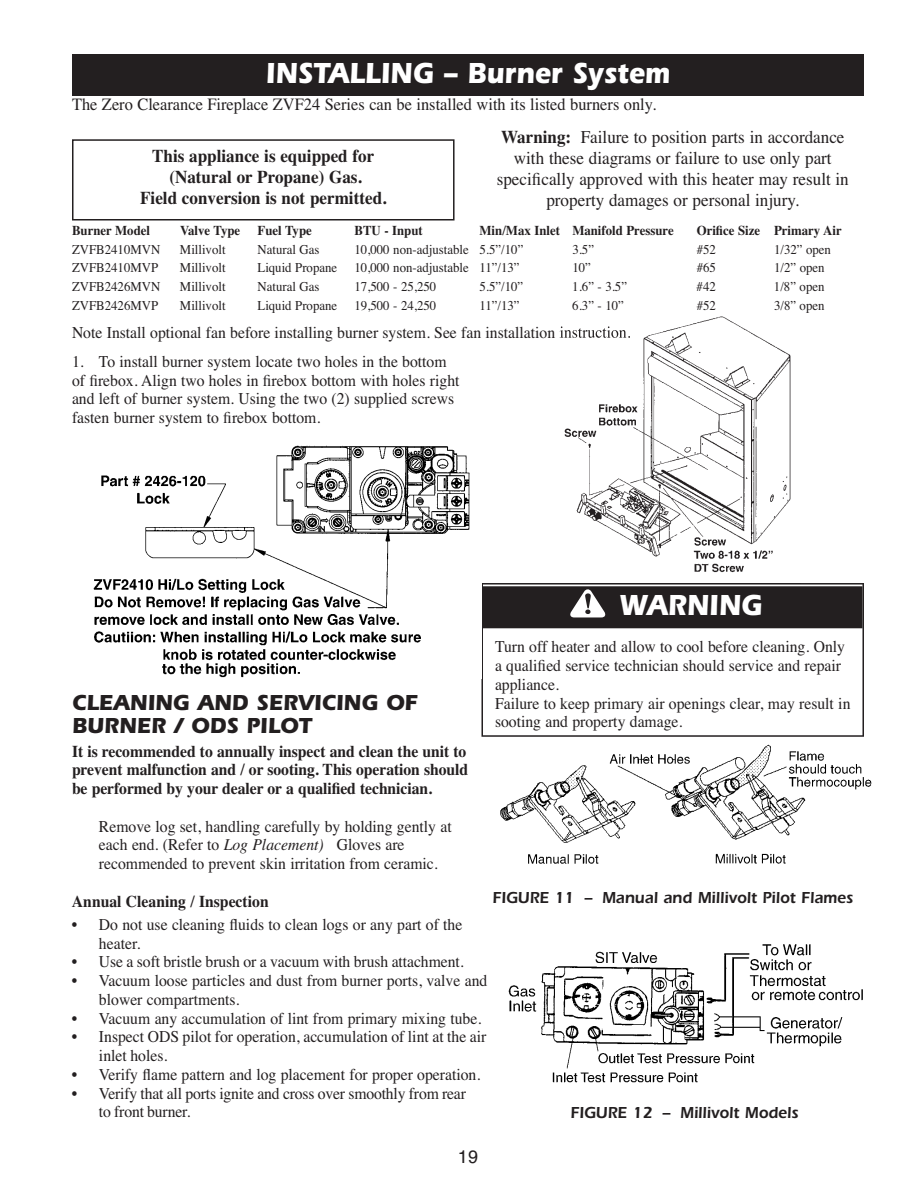
<style>
.page{position:relative;width:918px;height:1188px;background:#fff}
.page>*{position:absolute;margin:0;border:0;box-sizing:border-box;transform-origin:0 0}
.t1{font:700 30px "Itc Eras";color:#fff;scale:.9 1}
.t2{font:700 22.5px/23.2px "Itc Eras";color:#231f20;scale:.95 1}
.t3{font:18px/21px "Times";color:#231f20;text-align:center;scale:.95 1}
.t4{font:700 18px/21px "Times";color:#231f20;text-align:center;scale:.95 1}
.t5{font:18px "Helvetica";color:#231f20}
.t6{font:17.25px "Times";color:#231f20;scale:.95 1}
.t7{font:16.5px/18.8px "Times";color:#231f20;scale:.95 1}
.t8{font:700 16.5px/18.8px "Times";letter-spacing:-.005em;color:#231f20;text-align:justify;scale:.95 1}
.t9{font:600 16.5px "Itc Eras";color:#231f20;scale:.95 1}
.t10{font:13.5px "Times";color:#231f20;scale:.95 1}
.t11{font:700 13.5px "Times";color:#231f20;scale:.95 1}
.s1{font-weight:700}
.s2{font-style:italic}
</style>
<div class="page">
<div style="left:72px;top:54px;width:792px;height:42px;background:#231f20"></div>
<img style="left:500px;top:744px;width:372px;height:120px">
<img style="left:508px;top:944px;width:355px;height:139px">
<svg style="left:481px;top:583px;width:383px;height:154px"></svg>
<div style="left:483px;top:586px;width:379px;height:42px;background:#231f20"></div>
<svg style="left:570px;top:589px;width:36px;height:28px"></svg>
<div style="left:72px;top:139px;width:383px;height:82px;border:2px solid #231f20"></div>
<img style="left:561px;top:316px;width:240px;height:268px">
<img style="left:561px;top:326px;width:69px;height:15px">
<img style="left:93px;top:445px;width:389px;height:234px">
<h1 class="t1" style="left:266px;top:55px;width:451px">INSTALLING – Burner System</h1>
<p class="t6" style="left:72px;top:98px;width:616px">The Zero Clearance Fireplace ZVF24 Series can be installed with its listed burners only.</p>
<p class="t4" style="left:140px;top:147px;width:261px">This appliance is equipped for (Natural or Propane) Gas.<br>Field conversion is not permitted.</p>
<p class="t3" style="left:497px;top:128px;width:372px"><span class="s1">Warning:</span> Failure to position parts in accordance with these diagrams or failure to use only part specifically approved with this heater may result in property damages or personal injury.</p>
<p class="t11" style="left:72px;top:225px;width:84px">Burner Model</p>
<p class="t11" style="left:180px;top:225px;width:65px">Valve Type</p>
<p class="t11" style="left:258px;top:225px;width:59px">Fuel Type</p>
<p class="t11" style="left:354px;top:225px;width:73px">BTU - Input</p>
<p class="t11" style="left:480px;top:225px;width:206px">Min/Max Inlet Manifold Pressure</p>
<p class="t11" style="left:697px;top:225px;width:154px">Orifice Size Primary Air</p>
<p class="t10" style="left:72px;top:244px;width:95px">ZVFB2410MVN</p>
<p class="t10" style="left:180px;top:244px;width:50px">Millivolt</p>
<p class="t10" style="left:258px;top:244px;width:67px">Natural Gas</p>
<p class="t10" style="left:354px;top:244px;width:179px">10,000 non-adjustable 5.5”/10”</p>
<p class="t10" style="left:572px;top:244px;width:24px">3.5”</p>
<p class="t10" style="left:697px;top:244px;width:22px">#52</p>
<p class="t10" style="left:774px;top:244px;width:61px">1/32” open</p>
<p class="t10" style="left:72px;top:263px;width:92px">ZVFB2410MVP</p>
<p class="t10" style="left:180px;top:263px;width:50px">Millivolt</p>
<p class="t10" style="left:258px;top:263px;width:85px">Liquid Propane</p>
<p class="t10" style="left:354px;top:263px;width:175px">10,000 non-adjustable 11”/13”</p>
<p class="t10" style="left:572px;top:263px;width:21px">10”</p>
<p class="t10" style="left:697px;top:263px;width:22px">#65</p>
<p class="t10" style="left:774px;top:263px;width:55px">1/2” open</p>
<p class="t10" style="left:72px;top:282px;width:95px">ZVFB2426MVN</p>
<p class="t10" style="left:180px;top:282px;width:50px">Millivolt</p>
<p class="t10" style="left:258px;top:282px;width:67px">Natural Gas</p>
<p class="t10" style="left:354px;top:282px;width:88px">17,500 - 25,250</p>
<p class="t10" style="left:480px;top:282px;width:48px">5.5”/10”</p>
<p class="t10" style="left:572px;top:282px;width:59px">1.6” - 3.5”</p>
<p class="t10" style="left:697px;top:282px;width:22px">#42</p>
<p class="t10" style="left:774px;top:282px;width:55px">1/8” open</p>
<p class="t10" style="left:72px;top:300px;width:92px">ZVFB2426MVP</p>
<p class="t10" style="left:180px;top:300px;width:50px">Millivolt</p>
<p class="t10" style="left:258px;top:300px;width:85px">Liquid Propane</p>
<p class="t10" style="left:354px;top:300px;width:88px">19,500 - 24,250</p>
<p class="t10" style="left:480px;top:300px;width:44px">11”/13”</p>
<p class="t10" style="left:572px;top:300px;width:56px">6.3” - 10”</p>
<p class="t10" style="left:697px;top:300px;width:22px">#52</p>
<p class="t10" style="left:774px;top:300px;width:55px">3/8” open</p>
<p class="t7" style="left:72px;top:324px;width:589px">Note Install optional fan before installing burner system. See fan installation instruction.</p>
<p class="t7" style="left:72px;top:354px;width:409px">1. To install burner system locate two holes in the bottom of firebox. Align two holes in firebox bottom with holes right and left of burner system. Using the two (2) supplied screws fasten burner system to firebox bottom.</p>
<h1 class="t1" style="left:620px;top:587px;width:159px">WARNING</h1>
<p class="t7" style="left:495px;top:639px;width:376px">Turn off heater and allow to cool before cleaning. Only a qualified service technician should service and repair appliance.<br>Failure to keep primary air openings clear, may result in sooting and property damage.</p>
<h2 class="t2" style="left:72px;top:691px;width:366px">CLEANING AND SERVICING OF<br>BURNER / ODS PILOT</h2>
<p class="t8" style="left:72px;top:743px;width:419px">It is recommended to annually inspect and clean the unit to prevent malfunction and / or sooting. This operation should be performed by your dealer or a qualified technician.</p>
<p class="t7" style="left:99px;top:818px;width:373px">Remove log set, handling carefully by holding gently at each end. (Refer to <span class="s2">Log Placement)</span> Gloves are recommended to prevent skin irritation from ceramic.</p>
<p class="t8" style="left:72px;top:893px;width:209px">Annual Cleaning / Inspection</p>
<p class="t7" style="left:99px;top:917px;width:384px;text-indent:-27px">• Do not use cleaning fluids to clean logs or any part of the heater.</p>
<p class="t7" style="left:72px;top:954px;width:414px">• Use a soft bristle brush or a vacuum with brush attachment.</p>
<p class="t7" style="left:99px;top:973px;width:410px;text-indent:-27px">• Vacuum loose particles and dust from burner ports, valve and blower compartments.</p>
<p class="t7" style="left:72px;top:1010px;width:432px">• Vacuum any accumulation of lint from primary mixing tube.</p>
<p class="t7" style="left:99px;top:1029px;width:409px;text-indent:-27px">• Inspect ODS pilot for operation, accumulation of lint at the air inlet holes.</p>
<p class="t7" style="left:72px;top:1067px;width:431px">• Verify flame pattern and log placement for proper operation.</p>
<p class="t7" style="left:99px;top:1085px;width:388px;text-indent:-27px">• Verify that all ports ignite and cross over smoothly from rear to front burner.</p>
<p class="t9" style="left:492px;top:888px;width:381px">FIGURE 11 – Manual and Millivolt Pilot Flames</p>
<p class="t9" style="left:570px;top:1103px;width:241px">FIGURE 12 – Millivolt Models</p>
<p class="t5" style="left:458px;top:1147px;width:22px">19</p>
</div>
